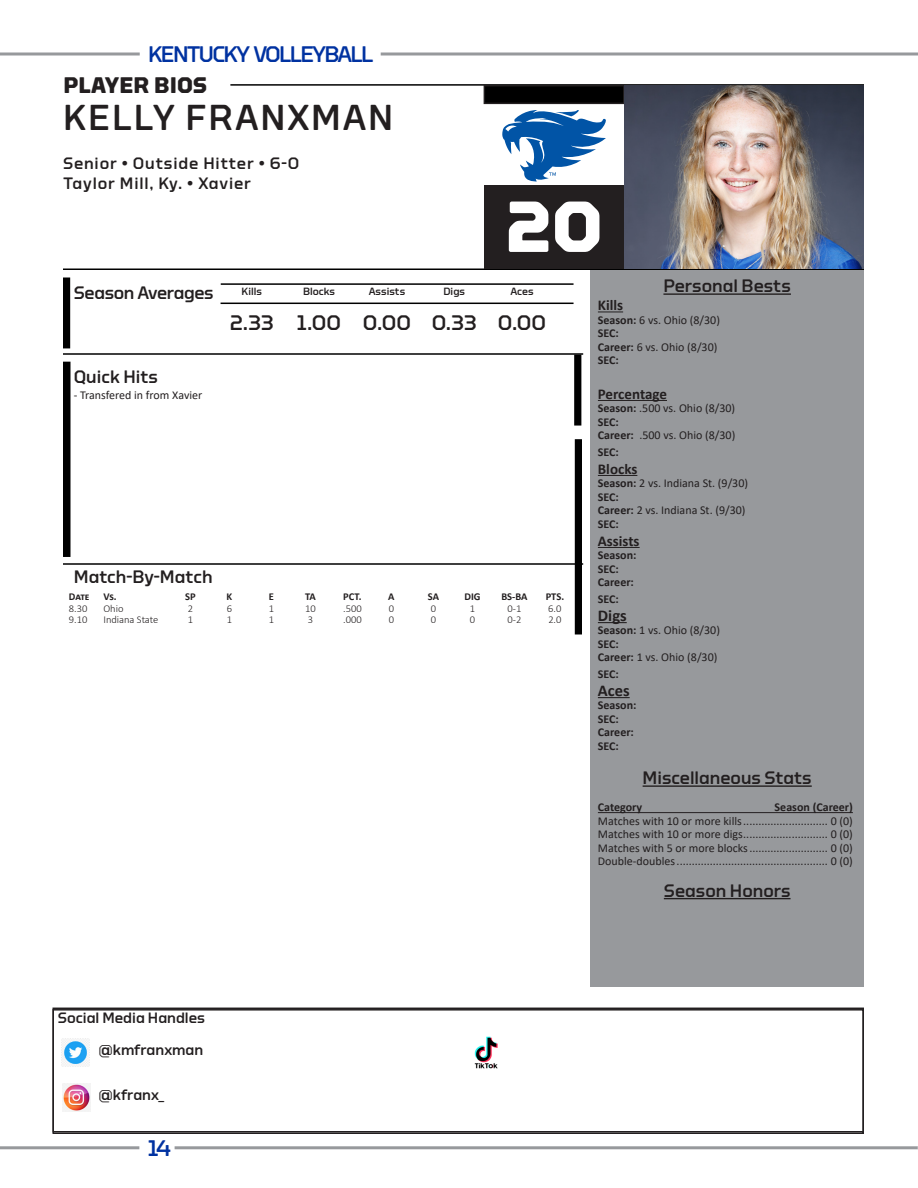
<style>
.page{position:relative;width:918px;height:1188px;background:#fff}
.page>*{position:absolute;margin:0;border:0;box-sizing:border-box;transform-origin:0 0}
.t1{font:700 72px "Torque";color:#fff}
.t2{font:500 36px "Torque";letter-spacing:.05em;color:#231f20}
.t3{font:500 22.5px "Torque";letter-spacing:-.08em;color:#0032a1}
.t4{font:700 22.5px "Torque";color:#231f20}
.t5{font:500 21px "Torque";color:#231f20}
.t6{font:500 18px "Torque";color:#231f20}
.t7{font:500 18px "Torque";letter-spacing:-.02em;color:#231f20}
.t8{font:500 16.5px "Torque";letter-spacing:.05em;color:#231f20}
.t9{font:700 16.5px "Calibri";color:#231f20}
.t10{font:500 15px "Torque";color:#231f20}
.t11{font:700 15px "Calibri";color:#231f20}
.t12{font:12px "Calibri";color:#231f20}
.t13{font:700 12px "Calibri";color:#231f20}
.t14{font:300 10.5px "Calibri";color:#231f20}
.t15{font:700 10.5px "Calibri";letter-spacing:-.005em;color:#231f20}
.t16{font:500 10.5px "Torque";color:#231f20}
.s1{font-weight:700}
</style>
<div class="page">
<svg style="left:381px;top:52px;width:537px;height:4px;background:#b0b2b4"></svg>
<svg style="left:0;top:52px;width:140px;height:4px"></svg>
<hr style="left:175px;top:1146px;width:743px;height:3px;background:#97999c">
<hr style="left:0;top:1146px;width:139px;height:3px;background:#97999c">
<hr style="left:230px;top:84px;width:634px;height:2px;background:#000">
<hr style="left:63px;top:268px;width:801px;height:2px;background:#000">
<div style="left:590px;top:270px;width:274px;height:716px;background:#97999c"></div>
<hr style="left:663px;top:293px;width:128px;height:2px;background:#231f20">
<svg style="left:598px;top:311px;width:25px;height:1px"></svg>
<hr style="left:598px;top:400px;width:69px;height:1px;background:#231f20">
<hr style="left:598px;top:475px;width:39px;height:1px;background:#231f20">
<hr style="left:598px;top:547px;width:42px;height:1px;background:#231f20">
<svg style="left:598px;top:622px;width:29px;height:1px"></svg>
<hr style="left:598px;top:697px;width:32px;height:1px;background:#231f20">
<hr style="left:643px;top:785px;width:169px;height:2px;background:#231f20">
<hr style="left:598px;top:812px;width:255px;height:1px;background:#231f20">
<hr style="left:664px;top:898px;width:127px;height:1px;background:#231f20">
<div style="left:484px;top:185px;width:141px;height:84px;background:#231f20"></div>
<div style="left:484px;top:86px;width:140px;height:17px;background:#000"></div>
<div style="left:484px;top:85px;width:141px;height:19px;border:2px solid #231f20"></div>
<svg style="left:502px;top:110px;width:104px;height:72px"></svg>
<hr style="left:63px;top:353px;width:520px;height:2px;background:#000">
<div style="left:63px;top:278px;width:7px;height:70px;background:#000"></div>
<svg style="left:574px;top:355px;width:7px;height:71px"></svg>
<div style="left:63px;top:362px;width:7px;height:195px;background:#000"></div>
<hr style="left:63px;top:563px;width:520px;height:2px;background:#000">
<div style="left:575px;top:439px;width:7px;height:195px;background:#000"></div>
<hr style="left:221px;top:283px;width:353px;height:2px;background:#000">
<hr style="left:221px;top:303px;width:353px;height:1px;background:#000">
<div style="left:52px;top:1009px;width:812px;height:125px;border:2px solid #231f20"></div>
<img style="left:625px;top:86px;width:239px;height:182px">
<div style="left:52px;top:1008px;width:812px;height:124px;border:2px solid #231f20"></div>
<img style="left:62px;top:1038px;width:28px;height:28px">
<img style="left:62px;top:1084px;width:28px;height:28px">
<img style="left:474px;top:1036px;width:24px;height:33px">
<h3 class="t3" style="left:148px;top:41px;width:227px">KENTUCKY VOLLEYBALL</h3>
<p class="t4" style="left:64px;top:72px;width:145px">PLAYER BIOS</p>
<p class="t2" style="left:63px;top:98px;width:332px">KELLY FRANXMAN</p>
<p class="t8" style="left:63px;top:154px;width:238px">Senior • Outside Hitter • 6-0</p>
<p class="t8" style="left:63px;top:174px;width:190px">Taylor Mill, Ky. • Xavier</p>
<p class="t1" style="left:505px;top:186px;width:99px">20</p>
<p class="t7" style="left:74px;top:283px;width:142px">Season Averages</p>
<p class="t16" style="left:242px;top:286px;width:22px">Kills</p>
<p class="t16" style="left:303px;top:286px;width:34px">Blocks</p>
<p class="t16" style="left:369px;top:286px;width:38px">Assists</p>
<p class="t16" style="left:443px;top:286px;width:23px">Digs</p>
<p class="t16" style="left:511px;top:285px;width:25px">Aces</p>
<p class="t5" style="left:230px;top:311px;width:45px">2.33</p>
<p class="t5" style="left:297px;top:311px;width:46px">1.00</p>
<p class="t5" style="left:363px;top:311px;width:50px">0.00</p>
<p class="t5" style="left:432px;top:311px;width:46px">0.33</p>
<p class="t5" style="left:498px;top:310px;width:50px">0.00</p>
<p class="t6" style="left:74px;top:366px;width:86px">Quick Hits</p>
<p class="t12" style="left:74px;top:387px;width:130px">- Transfered in from Xavier</p>
<p class="t6" style="left:74px;top:567px;width:140px">Match-By-Match</p>
<p class="t15" style="left:69px;top:589px;width:22px">Date</p>
<p class="t15" style="left:103px;top:589px;width:15px">Vs.</p>
<p class="t15" style="left:185px;top:589px;width:12px">SP</p>
<p class="t15" style="left:227px;top:589px;width:7px">K</p>
<p class="t15" style="left:269px;top:589px;width:7px">E</p>
<p class="t15" style="left:305px;top:589px;width:12px">TA</p>
<p class="t15" style="left:343px;top:589px;width:20px">PCT.</p>
<p class="t15" style="left:388px;top:589px;width:8px">A</p>
<p class="t15" style="left:428px;top:589px;width:13px">SA</p>
<p class="t15" style="left:464px;top:589px;width:18px">DIG</p>
<p class="t15" style="left:501px;top:589px;width:28px">BS-BA</p>
<p class="t15" style="left:546px;top:589px;width:20px">PTS.</p>
<p class="t14" style="left:69px;top:602px;width:20px">8.30</p>
<p class="t14" style="left:103px;top:602px;width:22px">Ohio</p>
<p class="t14" style="left:188px;top:602px;width:7px">2</p>
<p class="t14" style="left:227px;top:602px;width:7px">6</p>
<p class="t14" style="left:269px;top:602px;width:7px">1</p>
<p class="t14" style="left:305px;top:602px;width:12px">10</p>
<p class="t14" style="left:343px;top:602px;width:20px">.500</p>
<p class="t14" style="left:389px;top:602px;width:7px">0</p>
<p class="t14" style="left:431px;top:602px;width:7px">0</p>
<p class="t14" style="left:470px;top:602px;width:7px">1</p>
<p class="t14" style="left:508px;top:602px;width:15px">0-1</p>
<p class="t14" style="left:548px;top:602px;width:15px">6.0</p>
<p class="t14" style="left:69px;top:613px;width:20px">9.10</p>
<p class="t14" style="left:103px;top:613px;width:56px">Indiana State</p>
<p class="t14" style="left:188px;top:613px;width:7px">1</p>
<p class="t14" style="left:227px;top:613px;width:7px">1</p>
<p class="t14" style="left:269px;top:613px;width:7px">1</p>
<p class="t14" style="left:308px;top:613px;width:7px">3</p>
<p class="t14" style="left:343px;top:613px;width:20px">.000</p>
<p class="t14" style="left:389px;top:613px;width:7px">0</p>
<p class="t14" style="left:431px;top:613px;width:7px">0</p>
<p class="t14" style="left:470px;top:613px;width:7px">0</p>
<p class="t14" style="left:508px;top:613px;width:15px">0-2</p>
<p class="t14" style="left:548px;top:613px;width:15px">2.0</p>
<p class="t6" style="left:663px;top:276px;width:129px">Personal Bests</p>
<p class="t11" style="left:598px;top:295px;width:27px">Kills</p>
<p class="t12" style="left:598px;top:311px;width:124px"><span class="s1">Season:</span> 6 vs. Ohio (8/30)</p>
<p class="t13" style="left:598px;top:325px;width:23px">SEC:</p>
<p class="t12" style="left:598px;top:338px;width:121px"><span class="s1">Career:</span> 6 vs. Ohio (8/30)</p>
<p class="t13" style="left:598px;top:352px;width:23px">SEC:</p>
<p class="t11" style="left:598px;top:383px;width:71px">Percentage</p>
<p class="t12" style="left:598px;top:400px;width:139px"><span class="s1">Season:</span> .500 vs. Ohio (8/30)</p>
<p class="t13" style="left:598px;top:413px;width:23px">SEC:</p>
<p class="t12" style="left:598px;top:427px;width:139px"><span class="s1">Career:</span> .500 vs. Ohio (8/30)</p>
<p class="t13" style="left:598px;top:443px;width:23px">SEC:</p>
<p class="t11" style="left:598px;top:458px;width:41px">Blocks</p>
<p class="t12" style="left:598px;top:475px;width:152px"><span class="s1">Season:</span> 2 vs. Indiana St. (9/30)</p>
<p class="t13" style="left:598px;top:488px;width:23px">SEC:</p>
<p class="t12" style="left:598px;top:502px;width:149px"><span class="s1">Career:</span> 2 vs. Indiana St. (9/30)</p>
<p class="t13" style="left:598px;top:515px;width:23px">SEC:</p>
<p class="t11" style="left:598px;top:530px;width:43px">Assists</p>
<p class="t13" style="left:598px;top:547px;width:40px">Season:</p>
<p class="t13" style="left:598px;top:560px;width:23px">SEC:</p>
<p class="t13" style="left:598px;top:574px;width:38px">Career:</p>
<p class="t13" style="left:598px;top:590px;width:23px">SEC:</p>
<p class="t9" style="left:598px;top:604px;width:30px">Digs</p>
<p class="t12" style="left:598px;top:622px;width:124px"><span class="s1">Season:</span> 1 vs. Ohio (8/30)</p>
<p class="t13" style="left:598px;top:635px;width:23px">SEC:</p>
<p class="t12" style="left:598px;top:649px;width:121px"><span class="s1">Career:</span> 1 vs. Ohio (8/30)</p>
<p class="t13" style="left:598px;top:665px;width:23px">SEC:</p>
<p class="t9" style="left:598px;top:679px;width:33px">Aces</p>
<p class="t13" style="left:598px;top:697px;width:40px">Season:</p>
<p class="t13" style="left:598px;top:710px;width:23px">SEC:</p>
<p class="t13" style="left:598px;top:724px;width:38px">Career:</p>
<p class="t13" style="left:598px;top:737px;width:23px">SEC:</p>
<p class="t6" style="left:643px;top:768px;width:171px">Miscellaneous Stats</p>
<p class="t13" style="left:598px;top:799px;width:46px">Category</p>
<p class="t13" style="left:775px;top:799px;width:80px">Season (Career)</p>
<p class="t12" style="left:598px;top:812px;width:256px">Matches with 10 or more kills............................ 0 (0)</p>
<p class="t12" style="left:598px;top:826px;width:256px">Matches with 10 or more digs............................ 0 (0)</p>
<p class="t12" style="left:598px;top:839px;width:256px">Matches with 5 or more blocks.......................... 0 (0)</p>
<p class="t12" style="left:598px;top:853px;width:256px">Double-doubles.................................................. 0 (0)</p>
<p class="t6" style="left:664px;top:880px;width:128px">Season Honors</p>
<p class="t10" style="left:58px;top:1009px;width:149px">Social Media Handles</p>
<p class="t10" style="left:98px;top:1041px;width:106px">@kmfranxman</p>
<p class="t10" style="left:98px;top:1086px;width:67px">@kfranx_</p>
<h3 class="t3" style="left:148px;top:1135px;width:25px">14</h3>
</div>
